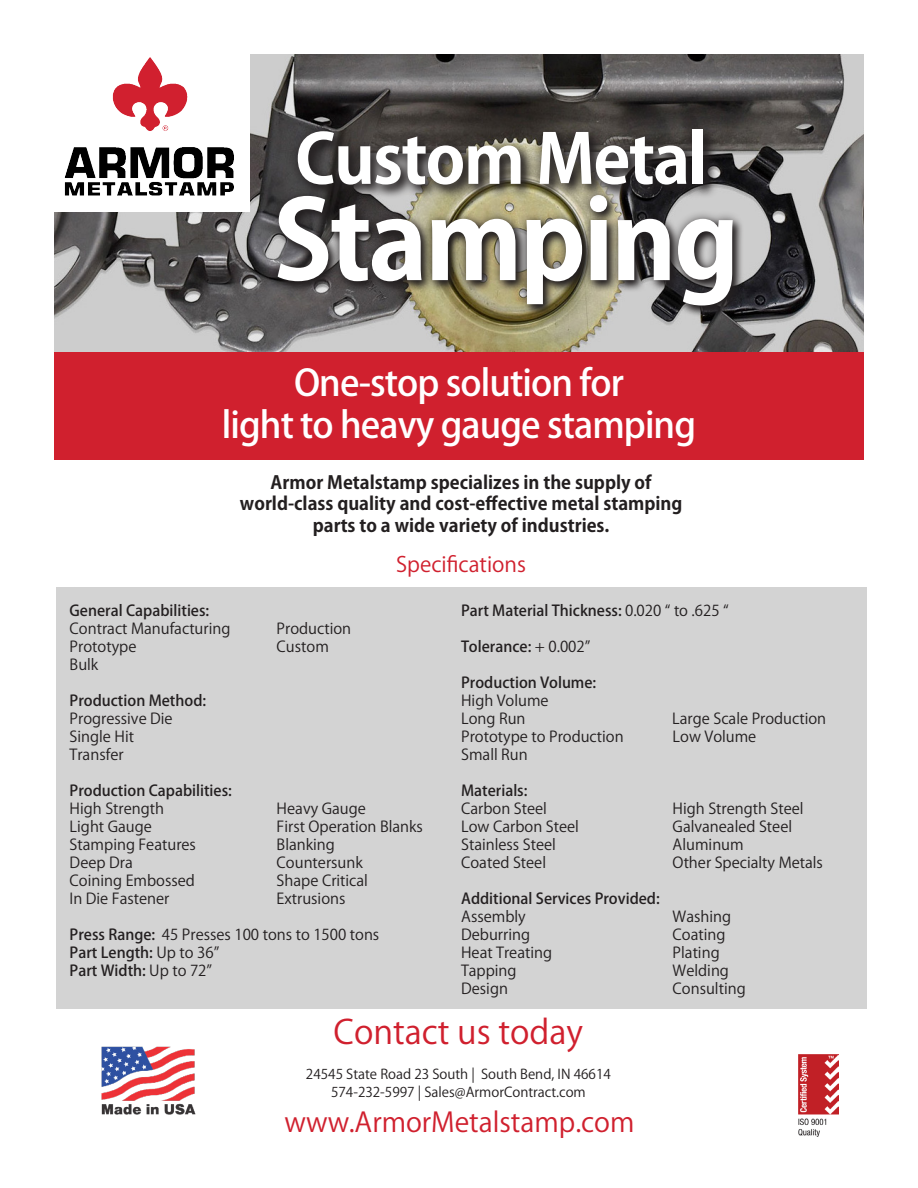
<style>
.page{position:relative;width:918px;height:1188px;background:#fff}
.page>*{position:absolute;margin:0;border:0;box-sizing:border-box;transform-origin:0 0}
.t1{font:700 108px "Koz Go Pro";letter-spacing:-.025em;color:#fff}
.t2{font:700 67.5px "Koz Go Pro";letter-spacing:-.025em;color:#fff}
.t3{font:500 36px "Koz Go Pro";letter-spacing:-.025em;color:#fff}
.t4{font:33px "Koz Go Pro";color:#d0202e}
.t5{font:27px "Koz Go Pro";color:#d0202e}
.t6{font:21px "Koz Go Pro";color:#d0202e}
.t7{font:700 18px/21.6px "Koz Go Pro";color:#231f20;text-align:center}
.t8{font:15px "Koz Go Pro";color:#231f20}
.t9{font:500 15px "Koz Go Pro";color:#231f20}
.t10{font:13.5px "Koz Go Pro";color:#231f20}
.s1{font-weight:500}
.s2{font-weight:400}
</style>
<div class="page">
<img style="left:54px;top:54px;width:810px;height:298px">
<img style="left:798px;top:1055px;width:40px;height:81px">
<img style="left:101px;top:1046px;width:95px;height:69px">
<svg style="left:275px;top:193px;width:469px;height:125px;background:#858171"></svg>
<div style="left:268px;top:185px;width:475px;height:130px;background:#231f20;opacity:.75"></div>
<div style="left:285px;top:117px;width:431px;height:81px;background:#231f20;opacity:.75"></div>
<div style="left:38px;top:39px;width:211px;height:173px;background:#fff"></div>
<img style="left:64px;top:57px;width:170px;height:139px">
<div style="left:54px;top:352px;width:810px;height:108px;background:#d0202e"></div>
<div style="left:56px;top:587px;width:810px;height:421px;background:#d3d3d3"></div>
<p class="t2" style="left:295px;top:116px;width:414px">Custom Metal</p>
<p class="t1" style="left:273px;top:171px;width:468px">Stamping</p>
<p class="t3" style="left:294px;top:359px;width:331px">One-stop solution for</p>
<p class="t3" style="left:222px;top:401px;width:476px">light to heavy gauge stamping</p>
<p class="t7" style="left:271px;top:473px;width:383px">Armor Metalstamp specializes in the supply of</p>
<p class="t7" style="left:240px;top:494px;width:444px">world-class quality and cost-effective metal stamping parts to a wide variety of industries.</p>
<p class="t6" style="left:396px;top:551px;width:131px">Specifications</p>
<p class="t9" style="left:70px;top:601px;width:141px">General Capabilities:</p>
<p class="t8" style="left:70px;top:619px;width:162px">Contract Manufacturing</p>
<p class="t8" style="left:277px;top:619px;width:76px">Production</p>
<p class="t8" style="left:70px;top:637px;width:68px">Prototype</p>
<p class="t8" style="left:277px;top:637px;width:54px">Custom</p>
<p class="t8" style="left:70px;top:655px;width:30px">Bulk</p>
<p class="t9" style="left:70px;top:691px;width:138px">Production Method:</p>
<p class="t8" style="left:70px;top:709px;width:105px">Progressive Die</p>
<p class="t8" style="left:70px;top:727px;width:66px">Single Hit</p>
<p class="t8" style="left:70px;top:745px;width:55px">Transfer</p>
<p class="t9" style="left:70px;top:781px;width:164px">Production Capabilities:</p>
<p class="t8" style="left:70px;top:799px;width:96px">High Strength</p>
<p class="t8" style="left:277px;top:799px;width:91px">Heavy Gauge</p>
<p class="t8" style="left:70px;top:817px;width:84px">Light Gauge</p>
<p class="t8" style="left:277px;top:817px;width:148px">First Operation Blanks</p>
<p class="t8" style="left:70px;top:835px;width:128px">Stamping Features</p>
<p class="t8" style="left:277px;top:835px;width:60px">Blanking</p>
<p class="t8" style="left:70px;top:853px;width:65px">Deep Dra</p>
<p class="t8" style="left:277px;top:853px;width:88px">Countersunk</p>
<p class="t8" style="left:70px;top:871px;width:127px">Coining Embossed</p>
<p class="t8" style="left:277px;top:871px;width:93px">Shape Critical</p>
<p class="t8" style="left:70px;top:889px;width:101px">In Die Fastener</p>
<p class="t8" style="left:277px;top:889px;width:70px">Extrusions</p>
<p class="t8" style="left:70px;top:925px;width:311px"><span class="s1">Press Range:</span> 45 Presses 100 tons to 1500 tons</p>
<p class="t9" style="left:70px;top:943px;width:151px">Part Length: <span class="s2">Up to 36”</span></p>
<p class="t9" style="left:70px;top:961px;width:144px">Part Width: <span class="s2">Up to 72”</span></p>
<p class="t9" style="left:461px;top:601px;width:269px">Part Material Thickness: <span class="s2">0.020 “ to .625 “</span></p>
<p class="t9" style="left:461px;top:637px;width:131px">Tolerance: <span class="s2">+ 0.002”</span></p>
<p class="t9" style="left:461px;top:673px;width:137px">Production Volume:</p>
<p class="t8" style="left:461px;top:691px;width:89px">High Volume</p>
<p class="t8" style="left:461px;top:709px;width:66px">Long Run</p>
<p class="t8" style="left:672px;top:709px;width:155px">Large Scale Production</p>
<p class="t8" style="left:461px;top:727px;width:164px">Prototype to Production</p>
<p class="t8" style="left:673px;top:727px;width:85px">Low Volume</p>
<p class="t8" style="left:461px;top:745px;width:68px">Small Run</p>
<p class="t9" style="left:461px;top:781px;width:68px">Materials:</p>
<p class="t8" style="left:461px;top:799px;width:87px">Carbon Steel</p>
<p class="t8" style="left:673px;top:799px;width:133px">High Strength Steel</p>
<p class="t8" style="left:461px;top:817px;width:119px">Low Carbon Steel</p>
<p class="t8" style="left:673px;top:817px;width:121px">Galvanealed Steel</p>
<p class="t8" style="left:461px;top:835px;width:96px">Stainless Steel</p>
<p class="t8" style="left:673px;top:835px;width:73px">Aluminum</p>
<p class="t8" style="left:461px;top:853px;width:86px">Coated Steel</p>
<p class="t8" style="left:673px;top:853px;width:152px">Other Specialty Metals</p>
<p class="t9" style="left:461px;top:889px;width:200px">Additional Services Provided:</p>
<p class="t8" style="left:461px;top:907px;width:66px">Assembly</p>
<p class="t8" style="left:673px;top:907px;width:60px">Washing</p>
<p class="t8" style="left:461px;top:925px;width:70px">Deburring</p>
<p class="t8" style="left:673px;top:925px;width:54px">Coating</p>
<p class="t8" style="left:461px;top:943px;width:92px">Heat Treating</p>
<p class="t8" style="left:673px;top:943px;width:49px">Plating</p>
<p class="t8" style="left:461px;top:961px;width:57px">Tapping</p>
<p class="t8" style="left:673px;top:961px;width:58px">Welding</p>
<p class="t8" style="left:461px;top:979px;width:48px">Design</p>
<p class="t8" style="left:673px;top:979px;width:75px">Consulting</p>
<p class="t4" style="left:334px;top:1010px;width:251px">Contact us today</p>
<p class="t10" style="left:306px;top:1065px;width:306px">24545 State Road 23 South | South Bend, IN 46614</p>
<p class="t10" style="left:331px;top:1083px;width:256px">574-232-5997 | Sales@ArmorContract.com</p>
<p class="t5" style="left:284px;top:1105px;width:352px">www.ArmorMetalstamp.com</p>
</div>
